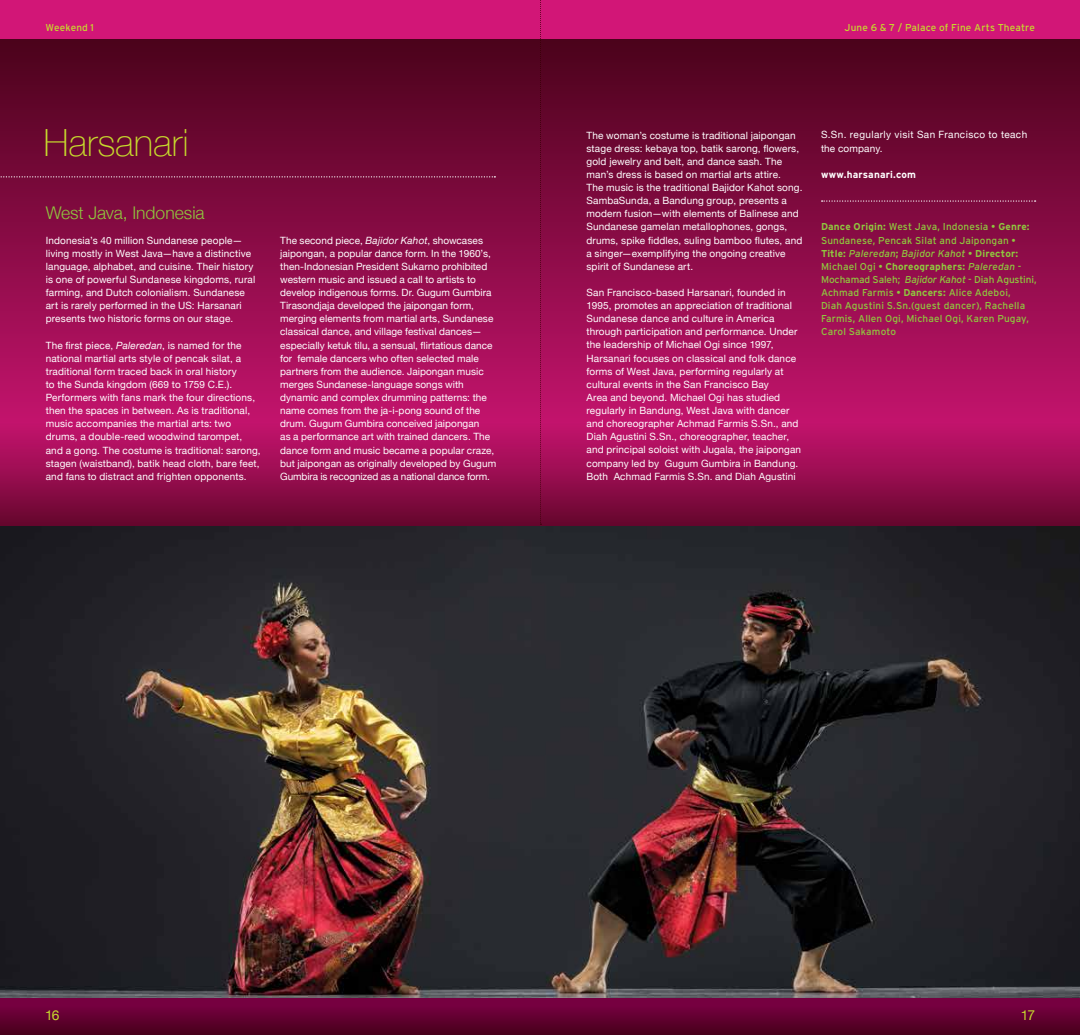
<style>
.page{position:relative;width:1080px;height:1035px;background:#fff}
.page>*{position:absolute;margin:0;border:0;box-sizing:border-box;transform-origin:0 0}
.t1{font:100 37.5px "Helvetica Neue";color:#c6d92d}
.t2{font:300 17.5px "Helvetica Neue";color:#8fc73e}
.t3{font:13.75px "Helvetica Neue";color:#c6d92d}
.t4{font:10px/13.1px "Helvetica Neue";letter-spacing:.015em;color:#fff}
.t5{font:10px/13.1px "Interstate";letter-spacing:.01em;color:#8fc73e}
.t6{font:10px/13.1px "Helvetica Neue";letter-spacing:.04em;color:#fff}
.t7{font:10px "Interstate";letter-spacing:.015em;color:#c6d92d}
.t8{font:700 10px "Interstate";letter-spacing:.015em;color:#fff}
.s1{font-style:italic}
.s2{font-weight:700}
</style>
<div class="page">
<svg style="left:0;top:39px;width:1080px;height:383px;background:#860a43"></svg>
<div style="left:0;top:422px;width:1080px;height:105px;background:linear-gradient(to bottom,#c71470,#66062e)"></div>
<svg style="left:0;top:176px;width:495px;height:1px"></svg>
<svg style="left:822px;top:200px;width:214px;height:2px"></svg>
<img style="left:0;top:526px;width:1080px;height:472px">
<div style="left:0;top:0;width:540px;height:39px;background:#d21677"></div>
<div style="left:540px;top:0;width:540px;height:39px;background:#d21677"></div>
<div style="left:0;top:998px;width:1080px;height:37px;background:#760040"></div>
<svg style="left:0;top:1012px;width:1080px;height:23px;fill:#590029"></svg>
<svg style="left:540px;top:0;width:1px;height:525px"></svg>
<p class="t7" style="left:45px;top:21px;width:50px">Weekend 1</p>
<p class="t7" style="left:845px;top:21px;width:192px">June 6 &amp; 7 / Palace of Fine Arts Theatre</p>
<h1 class="t1" style="left:43px;top:114px;width:147px">Harsanari</h1>
<p class="t4" style="left:587px;top:129px;width:217px">The woman’s costume is traditional jaipongan stage dress: kebaya top, batik sarong, flowers, gold jewelry and belt, and dance sash. The man’s dress is based on martial arts attire.<br>The music is the traditional Bajidor Kahot song.<br>SambaSunda, a Bandung group, presents a modern fusion—with elements of Balinese and Sundanese gamelan metallophones, gongs, drums, spike fiddles, suling bamboo flutes, and a singer—exemplifying the ongoing creative spirit of Sundanese art.</p>
<p class="t4" style="left:587px;top:286px;width:216px">San Francisco-based Harsanari, founded in 1995, promotes an appreciation of traditional Sundanese dance and culture in America through participation and performance. Under the leadership of Michael Ogi since 1997, Harsanari focuses on classical and folk dance forms of West Java, performing regularly at cultural events in the San Francisco Bay<br>Area and beyond. Michael Ogi has studied regularly in Bandung, West Java with dancer and choreographer Achmad Farmis S.Sn., and Diah Agustini S.Sn., choreographer, teacher, and principal soloist with Jugala, the jaipongan company led by Gugum Gumbira in Bandung.<br>Both Achmad Farmis S.Sn. and Diah Agustini</p>
<h2 class="t2" style="left:46px;top:199px;width:160px">West Java, Indonesia</h2>
<p class="t4" style="left:46px;top:234px;width:211px">Indonesia’s 40 million Sundanese people— living mostly in West Java—have a distinctive language, alphabet, and cuisine. Their history is one of powerful Sundanese kingdoms, rural farming, and Dutch colonialism. Sundanese art is rarely performed in the US: Harsanari presents two historic forms on our stage.</p>
<p class="t4" style="left:46px;top:339px;width:217px">The first piece, <span class="s1">Paleredan</span>, is named for the national martial arts style of pencak silat, a traditional form traced back in oral history<br>to the Sunda kingdom (669 to 1759 C.E.).<br>Performers with fans mark the four directions, then the spaces in between. As is traditional, music accompanies the martial arts: two drums, a double-reed woodwind tarompet, and a gong. The costume is traditional: sarong, stagen (waistband), batik head cloth, bare feet, and fans to distract and frighten opponents.</p>
<p class="t4" style="left:280px;top:234px;width:217px">The second piece, <span class="s1">Bajidor Kahot</span>, showcases jaipongan, a popular dance form. In the 1960’s, then-Indonesian President Sukarno prohibited western music and issued a call to artists to develop indigenous forms. Dr. Gugum Gumbira Tirasondjaja developed the jaipongan form, merging elements from martial arts, Sundanese classical dance, and village festival dances— especially ketuk tilu, a sensual, flirtatious dance for female dancers who often selected male partners from the audience. Jaipongan music merges Sundanese-language songs with dynamic and complex drumming patterns: the name comes from the ja-i-pong sound of the drum. Gugum Gumbira conceived jaipongan<br>as a performance art with trained dancers. The dance form and music became a popular craze, but jaipongan as originally developed by Gugum Gumbira is recognized as a national dance form.</p>
<p class="t6" style="left:821px;top:129px;width:208px">S.Sn. regularly visit San Francisco to teach the company.</p>
<p class="t8" style="left:821px;top:168px;width:97px">www.harsanari.com</p>
<p class="t5" style="left:821px;top:220px;width:217px"><span class="s2">Dance Origin:</span> West Java, Indonesia • <span class="s2">Genre:<br></span>Sundanese, Pencak Silat and Jaipongan • <span class="s2">Title:</span> <span class="s1">Paleredan</span><span class="s2">;</span> <span class="s1">Bajidor Kahot</span> • <span class="s2">Director:<br></span>Michael Ogi • <span class="s2">Choreographers:</span> <span class="s1">Paleredan</span> - Mochamad Saleh; <span class="s1">Bajidor Kahot</span> - Diah Agustini, Achmad Farmis • <span class="s2">Dancers:</span> Alice Adeboi,<br>Diah Agustini S.Sn.(guest dancer), Rachella Farmis, Allen Ogi, Michael Ogi, Karen Pugay, Carol Sakamoto</p>
<h3 class="t3" style="left:45px;top:1005px;width:16px">16</h3>
<h3 class="t3" style="left:1021px;top:1005px;width:16px">17</h3>
</div>
